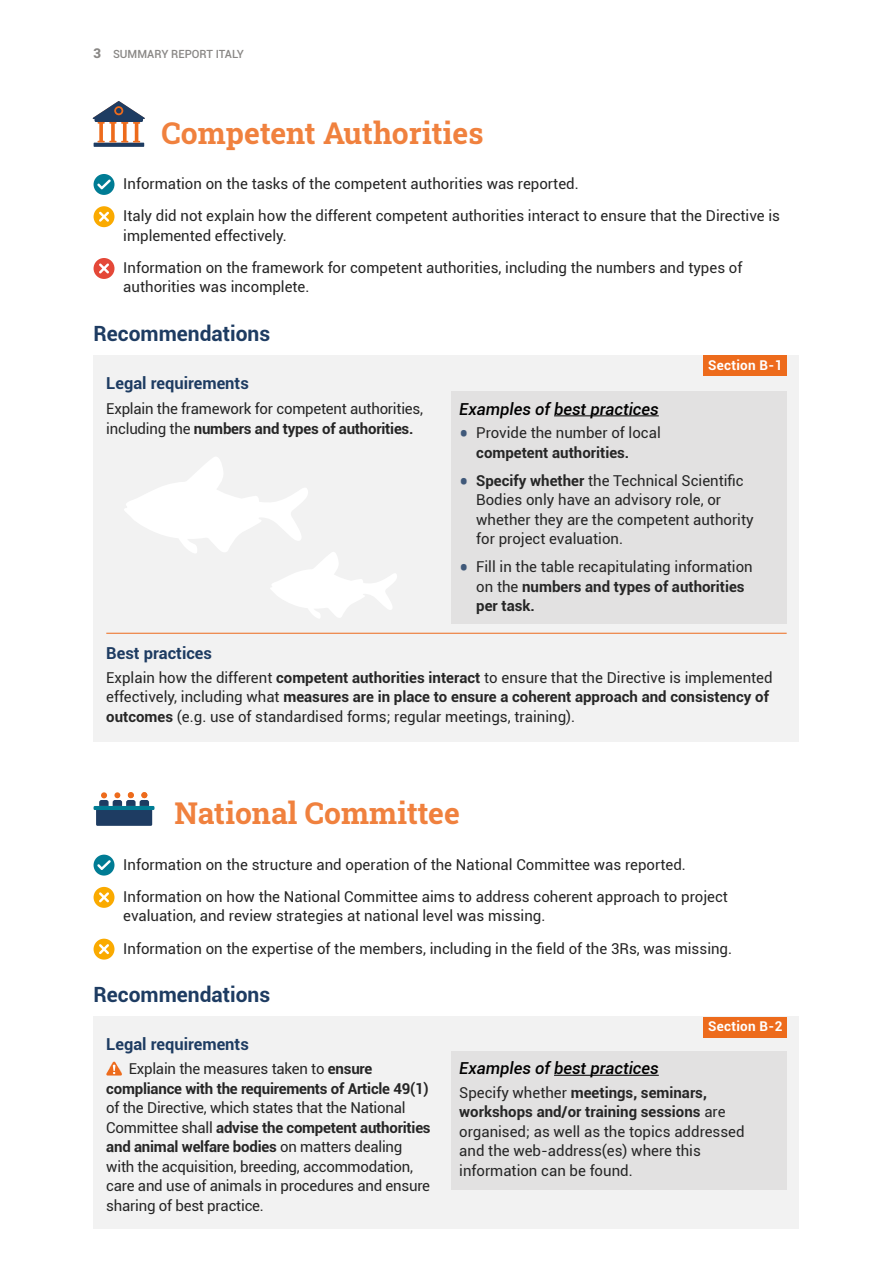
<style>
.page{position:relative;width:893px;height:1263px;background:#fff}
.page>*{position:absolute;margin:0;border:0;box-sizing:border-box;transform-origin:0 0}
.t1{font:30px "Roboto Slab";color:#f0813e}
.t2{font:700 21px "Roboto";color:#1e3c62}
.t3{font:700 16.5px "Roboto";color:#1e3c62}
.t4{font:italic 500 16.5px "Roboto";color:#000}
.t5{font:15px/19.5px "Roboto";color:#262626}
.t6{font:700 15px/19.5px "Roboto";letter-spacing:-.015em;color:#262626}
.t7{font:700 13.5px "Roboto";letter-spacing:.02em;color:#fff}
.t8{font:500 11.25px "Roboto";color:#898785}
.s1{font-family:"Roboto Slab";font-weight:800;font-size:13.5px}
.s2{font-weight:700}
.s3{font-size:28.2px;color:#40597a}
.s4{font-weight:400}
</style>
<div class="page">
<div style="left:94px;top:174px;width:20px;height:21px;background:#007c94;border-radius:50%"></div>
<svg style="left:97px;top:179px;width:14px;height:10px"></svg>
<div style="left:94px;top:206px;width:20px;height:21px;background:#faaa00;border-radius:50%"></div>
<svg style="left:99px;top:212px;width:10px;height:10px"></svg>
<div style="left:94px;top:258px;width:20px;height:21px;background:#e44838;border-radius:50%"></div>
<svg style="left:99px;top:263px;width:10px;height:10px"></svg>
<svg style="left:94px;top:143px;width:50px;height:4px"></svg>
<svg style="left:92px;top:101px;width:53px;height:42px"></svg>
<div style="left:94px;top:355px;width:705px;height:387px;background:#f2f2f2"></div>
<hr style="left:106px;top:633px;width:681px;height:1px;background:#ed6b1c">
<div style="left:451px;top:392px;width:336px;height:232px;background:#e2e1e1"></div>
<hr style="left:554px;top:415px;width:105px;height:1px;background:#000">
<div style="left:94px;top:855px;width:20px;height:20px;background:#007c94;border-radius:50%"></div>
<svg style="left:97px;top:860px;width:14px;height:10px"></svg>
<div style="left:94px;top:887px;width:20px;height:21px;background:#faaa00;border-radius:50%"></div>
<svg style="left:99px;top:892px;width:10px;height:10px"></svg>
<div style="left:94px;top:939px;width:20px;height:20px;background:#faaa00;border-radius:50%"></div>
<svg style="left:99px;top:944px;width:10px;height:10px"></svg>
<div style="left:96px;top:809px;width:56px;height:17px;background:#1e3c62"></div>
<hr style="left:94px;top:806px;width:60px;height:4px;background:#007c94">
<svg style="left:99px;top:792px;width:50px;height:14px"></svg>
<div style="left:703px;top:355px;width:84px;height:21px;background:#ed6b1c"></div>
<div style="left:94px;top:1017px;width:705px;height:212px;background:#f2f2f2"></div>
<svg style="left:106px;top:1061px;width:16px;height:14px"></svg>
<div style="left:451px;top:1051px;width:336px;height:138px;background:#e2e1e1"></div>
<hr style="left:554px;top:1075px;width:105px;height:1px;background:#000">
<div style="left:703px;top:1017px;width:84px;height:20px;background:#ed6b1c"></div>
<svg style="left:124px;top:457px;width:273px;height:161px"></svg>
<p class="t8" style="left:94px;top:46px;width:152px"><span class="s1">3</span> SUMMARY REPORT ITALY</p>
<h1 class="t1" style="left:162px;top:112px;width:323px">Competent Authorities</h1>
<p class="t5" style="left:123px;top:167px;width:658px;line-height:32.2px">Information on the tasks of the competent authorities was reported.<br>Italy did not explain how the different competent authorities interact to ensure that the Directive is</p>
<p class="t5" style="left:123px;top:219px;width:621px;line-height:32.2px">implemented effectively.<br>Information on the framework for competent authorities, including the numbers and types of</p>
<p class="t5" style="left:123px;top:277px;width:188px">authorities was incomplete.</p>
<h2 class="t2" style="left:94px;top:318px;width:178px">Recommendations</h2>
<p class="t3" style="left:106px;top:372px;width:144px">Legal requirements</p>
<p class="t5" style="left:106px;top:399px;width:318px">Explain the framework for competent authorities, including the <span class="s2">numbers and types of authorities.</span></p>
<p class="t7" style="left:708px;top:355px;width:76px">Section B-1</p>
<p class="t4" style="left:459px;top:397px;width:201px">Examples of best practices</p>
<p class="t5" style="left:476px;top:423px;width:186px;text-indent:-17px"><span class="s3">•</span> Provide the number of local <span class="s2">competent authorities.</span></p>
<p class="t5" style="left:476px;top:470px;width:279px;text-indent:-17px"><span class="s3">•</span> <span class="s2">Specify whether</span> the Technical Scientific Bodies only have an advisory role, or whether they are the competent authority for project evaluation.</p>
<p class="t5" style="left:476px;top:557px;width:278px;text-indent:-17px"><span class="s3">•</span> Fill in the table recapitulating information on the <span class="s2">numbers and types of authorities per task.</span></p>
<p class="t3" style="left:106px;top:642px;width:107px">Best practices</p>
<p class="t5" style="left:106px;top:667px;width:668px">Explain how the different <span class="s2">competent authorities interact</span> to ensure that the Directive is implemented effectively, including what <span class="s2">measures are in place to ensure a coherent approach and consistency of outcomes</span> (e.g. use of standardised forms; regular meetings, training).</p>
<h1 class="t1" style="left:174px;top:793px;width:287px">National Committee</h1>
<p class="t5" style="left:123px;top:847px;width:606px;line-height:32.2px">Information on the structure and operation of the National Committee was reported.<br>Information on how the National Committee aims to address coherent approach to project</p>
<p class="t5" style="left:123px;top:899px;width:610px;line-height:32.2px">evaluation, and review strategies at national level was missing.<br>Information on the expertise of the members, including in the field of the 3Rs, was missing.</p>
<h2 class="t2" style="left:94px;top:979px;width:178px">Recommendations</h2>
<p class="t3" style="left:106px;top:1033px;width:144px">Legal requirements</p>
<p class="t6" style="left:106px;top:1058px;width:324px;text-indent:22px"><span class="s4">Explain the measures taken to</span> ensure compliance with the requirements of Article 49(1)</p>
<p class="t5" style="left:106px;top:1097px;width:326px">of the Directive, which states that the National Committee shall <span class="s2">advise the competent authorities and animal welfare bodies</span> on matters dealing with the acquisition, breeding, accommodation, care and use of animals in procedures and ensure sharing of best practice.</p>
<p class="t7" style="left:708px;top:1017px;width:76px">Section B-2</p>
<p class="t4" style="left:459px;top:1056px;width:201px">Examples of best practices</p>
<p class="t5" style="left:459px;top:1082px;width:287px">Specify whether <span class="s2">meetings, seminars, workshops and/or training sessions</span> are organised; as well as the topics addressed and the web-address(es) where this information can be found.</p>
</div>
